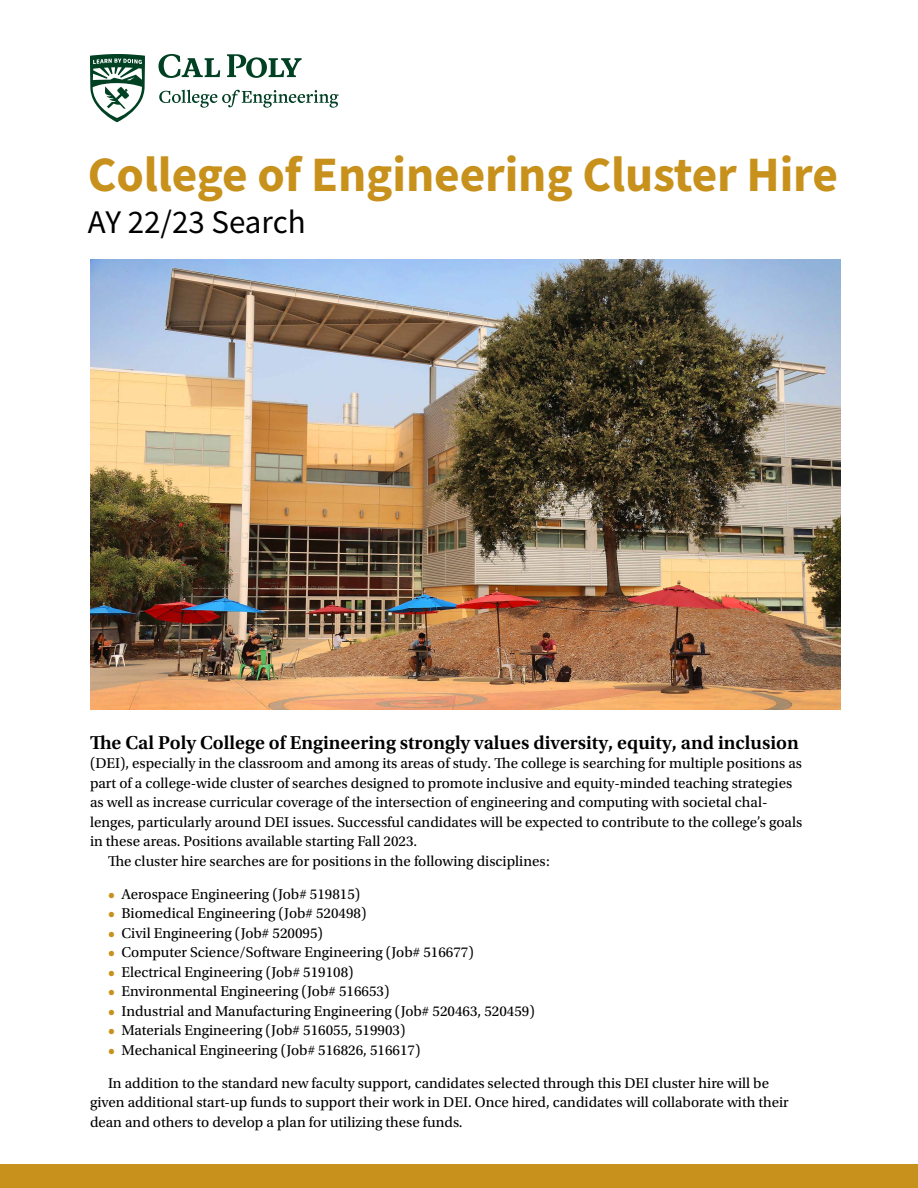
<style>
.page{position:relative;width:918px;height:1188px;background:#fff}
.page>*{position:absolute;margin:0;border:0;box-sizing:border-box;transform-origin:0 0}
.t1{font:700 49.5px "Source Sans Pro";letter-spacing:-.005em;color:#c7911b}
.t2{font:33px "Source Sans Pro";color:#000}
.t3{font:600 19.65px "Utopia Std";color:#000}
.t4{font:15px/19.5px "Utopia Std";color:#000}
.s1{font-weight:700;color:#c7911b}
</style>
<div class="page">
<svg style="left:158px;top:54px;width:62px;height:24px"></svg>
<svg style="left:227px;top:54px;width:75px;height:24px"></svg>
<svg style="left:90px;top:54px;width:55px;height:68px"></svg>
<svg style="left:159px;top:90px;width:180px;height:18px"></svg>
<div style="left:0;top:1165px;width:918px;height:23px;background:#c7911b"></div>
<img style="left:90px;top:259px;width:751px;height:451px">
<h1 class="t1" style="left:88px;top:142px;width:752px">College of Engineering Cluster Hire</h1>
<h2 class="t2" style="left:88px;top:202px;width:219px">AY 22/23 Search</h2>
<h3 class="t3" style="left:90px;top:731px;width:710px">The Cal Poly College of Engineering strongly values diversity, equity, and inclusion</h3>
<p class="t4" style="left:90px;top:754px;width:714px">(DEI), especially in the classroom and among its areas of study. The college is searching for multiple positions as</p>
<p class="t4" style="left:90px;top:773px;width:704px">part of a college-wide cluster of searches designed to promote inclusive and equity-minded teaching strategies</p>
<p class="t4" style="left:90px;top:793px;width:679px">as well as increase curricular coverage of the intersection of engineering and computing with societal chal-</p>
<p class="t4" style="left:90px;top:812px;width:714px">lenges, particularly around DEI issues. Successful candidates will be expected to contribute to the college’s goals</p>
<p class="t4" style="left:90px;top:832px;width:329px">in these areas. Positions available starting Fall 2023.</p>
<p class="t4" style="left:108px;top:851px;width:443px">The cluster hire searches are for positions in the following disciplines:</p>
<p class="t4" style="left:108px;top:884px;width:254px"><span class="s1">•</span> Aerospace Engineering (Job# 519815)</p>
<p class="t4" style="left:108px;top:904px;width:260px"><span class="s1">•</span> Biomedical Engineering (Job# 520498)</p>
<p class="t4" style="left:108px;top:923px;width:216px"><span class="s1">•</span> Civil Engineering (Job# 520095)</p>
<p class="t4" style="left:108px;top:943px;width:367px"><span class="s1">•</span> Computer Science/Software Engineering (Job# 516677)</p>
<p class="t4" style="left:108px;top:962px;width:247px"><span class="s1">•</span> Electrical Engineering (Job# 519108)</p>
<p class="t4" style="left:108px;top:982px;width:283px"><span class="s1">•</span> Environmental Engineering (Job# 516653)</p>
<p class="t4" style="left:108px;top:1001px;width:428px"><span class="s1">•</span> Industrial and Manufacturing Engineering (Job# 520463, 520459)</p>
<p class="t4" style="left:108px;top:1021px;width:299px"><span class="s1">•</span> Materials Engineering (Job# 516055, 519903)</p>
<p class="t4" style="left:108px;top:1040px;width:314px"><span class="s1">•</span> Mechanical Engineering (Job# 516826, 516617)</p>
<p class="t4" style="left:90px;top:1073px;width:700px;text-indent:18px">In addition to the standard new faculty support, candidates selected through this DEI cluster hire will be given additional start-up funds to support their work in DEI. Once hired, candidates will collaborate with their dean and others to develop a plan for utilizing these funds.</p>
</div>
